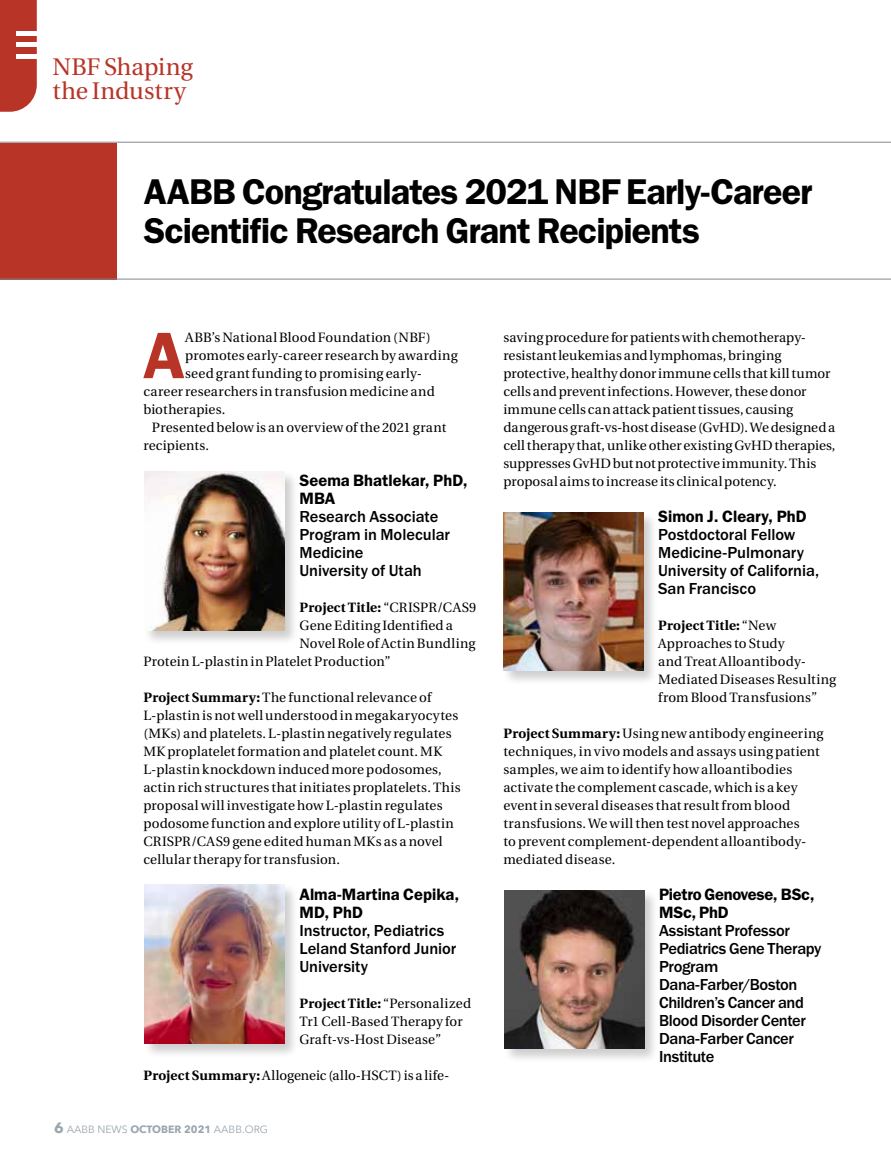
<style>
.page{position:relative;width:891px;height:1175px;background:#fff}
.page>*{position:absolute;margin:0;border:0;box-sizing:border-box;transform-origin:0 0}
.t1{font:600 66px "ITC Franklin Gothic Std";color:#b83426}
.t2{font:600 36px/39px "ITC Franklin Gothic Std";letter-spacing:-.025em;color:#000}
.t3{font:24px/24px "Heuristica";color:#b83426}
.t4{font:500 16.5px/18px "ITC Franklin Gothic Std";letter-spacing:-.005em;color:#000}
.t5{font:600 16.5px/18px "ITC Franklin Gothic Std";color:#000}
.t6{font:13.5px/18px "Heuristica";letter-spacing:.01em;color:#000}
.t7{font:700 13.5px "Heuristica";letter-spacing:.015em;color:#000}
.t8{font:10.5px "Avenir Next";color:#9aa6ae}
.s1{font-weight:400}
.s2{font-weight:700}
.s3{font-weight:700;font-size:15px}
</style>
<div class="page">
<div style="left:0;top:143px;width:117px;height:137px;background:#b83426"></div>
<hr style="left:0;top:142px;width:891px;height:1px;background:#84858c">
<hr style="left:0;top:279px;width:891px;height:1px;background:#84858c">
<svg style="left:0;top:0;width:37px;height:112px;background:#bc4033"></svg>
<hr style="left:16px;top:32px;width:21px;height:4px;background:#fff">
<hr style="left:16px;top:43px;width:21px;height:4px;background:#fff">
<hr style="left:16px;top:54px;width:21px;height:4px;background:#fff">
<div style="left:143px;top:470px;width:156px;height:175px;background:#000;opacity:.2"></div>
<img style="left:145px;top:472px;width:139px;height:158px">
<div style="left:143px;top:883px;width:156px;height:175px;background:#000;opacity:.2"></div>
<img style="left:145px;top:884px;width:139px;height:159px">
<div style="left:502px;top:511px;width:156px;height:175px;background:#000;opacity:.2"></div>
<img style="left:503px;top:512px;width:140px;height:159px">
<div style="left:503px;top:888px;width:156px;height:175px;background:#000;opacity:.2"></div>
<img style="left:504px;top:890px;width:140px;height:158px">
<h3 class="t3" style="left:52px;top:55px;width:142px">NBF Shaping the Industry</h3>
<h2 class="t2" style="left:144px;top:172px;width:670px">AABB Congratulates 2021 NBF Early-Career<br>Scientific Research Grant Recipients</h2>
<h1 class="t1" style="left:143px;top:316px;width:44px">A</h1>
<p class="t6" style="left:185px;top:329px;width:247px">ABB’s National Blood Foundation (NBF)</p>
<p class="t6" style="left:185px;top:347px;width:274px">promotes early-career research by awarding</p>
<p class="t6" style="left:185px;top:365px;width:238px">seed grant funding to promising early-</p>
<p class="t6" style="left:143px;top:383px;width:293px">career researchers in transfusion medicine and</p>
<p class="t6" style="left:143px;top:401px;width:84px">biotherapies.</p>
<p class="t6" style="left:152px;top:419px;width:296px">Presented below is an overview of the 2021 grant</p>
<p class="t6" style="left:143px;top:437px;width:67px">recipients.</p>
<p class="t5" style="left:299px;top:471px;width:170px">Seema Bhatlekar, PhD,<br>MBA</p>
<p class="t4" style="left:299px;top:508px;width:152px">Research Associate<br>Program in Molecular<br>Medicine<br>University of Utah</p>
<p class="t7" style="left:299px;top:597px;width:178px">Project Title: <span class="s1">“CRISPR/CAS9</span></p>
<p class="t6" style="left:299px;top:617px;width:155px">Gene Editing Identified a</p>
<p class="t6" style="left:299px;top:635px;width:178px">Novel Role of Actin Bundling</p>
<p class="t6" style="left:143px;top:653px;width:249px">Protein L-plastin in Platelet Production”</p>
<p class="t6" style="left:143px;top:689px;width:319px"><span class="s2">Project Summary:</span> The functional relevance of L-plastin is not well understood in megakaryocytes (MKs) and platelets. L-plastin negatively regulates MK proplatelet formation and platelet count. MK L-plastin knockdown induced more podosomes, actin rich structures that initiates proplatelets. This proposal will investigate how L-plastin regulates podosome function and explore utility of L-plastin CRISPR/CAS9 gene edited human MKs as a novel cellular therapy for transfusion.</p>
<p class="t5" style="left:299px;top:885px;width:161px">Alma-Martina Cepika,<br>MD, PhD</p>
<p class="t4" style="left:299px;top:922px;width:158px">Instructor, Pediatrics<br>Leland Stanford Junior<br>University</p>
<p class="t6" style="left:299px;top:995px;width:173px"><span class="s2">Project Title:</span> “Personalized<br>Tr1 Cell-Based Therapy for<br>Graft-vs-Host Disease”</p>
<p class="t6" style="left:143px;top:1067px;width:308px"><span class="s2">Project Summary:</span> Allogeneic (allo-HSCT) is a life-</p>
<p class="t8" style="left:54px;top:1120px;width:216px"><span class="s3">6</span> AABB NEWS <span class="s2">OCTOBER 2021</span> AABB.ORG</p>
<p class="t6" style="left:503px;top:329px;width:334px">saving procedure for patients with chemotherapy&shy;resistant leukemias and lymphomas, bringing protective, healthy donor immune cells that kill tumor cells and prevent infections. However, these donor immune cells can attack patient tissues, causing dangerous graft-vs-host disease (GvHD). We designed a cell therapy that, unlike other existing GvHD therapies, suppresses GvHD but not protective immunity. This proposal aims to increase its clinical potency.</p>
<p class="t5" style="left:658px;top:507px;width:150px">Simon J. Cleary, PhD</p>
<p class="t4" style="left:658px;top:526px;width:163px">Postdoctoral Fellow<br>Medicine-Pulmonary<br>University of California,<br>San Francisco</p>
<p class="t6" style="left:658px;top:617px;width:180px"><span class="s2">Project Title:</span> “New<br>Approaches to Study<br>and Treat Alloantibody-<br>Mediated Diseases Resulting from Blood Transfusions”</p>
<p class="t6" style="left:503px;top:725px;width:322px"><span class="s2">Project Summary:</span> Using new antibody engineering techniques, in vivo models and assays using patient samples, we aim to identify how alloantibodies activate the complement cascade, which is a key event in several diseases that result from blood transfusions. We will then test novel approaches<br>to prevent complement-dependent alloantibody&shy;mediated disease.</p>
<p class="t5" style="left:659px;top:885px;width:157px">Pietro Genovese, BSc,<br>MSc, PhD</p>
<p class="t4" style="left:659px;top:922px;width:164px">Assistant Professor<br>Pediatrics Gene Therapy<br>Program<br>Dana-Farber/Boston<br>Children’s Cancer and<br>Blood Disorder Center<br>Dana-Farber Cancer<br>Institute</p>
</div>
